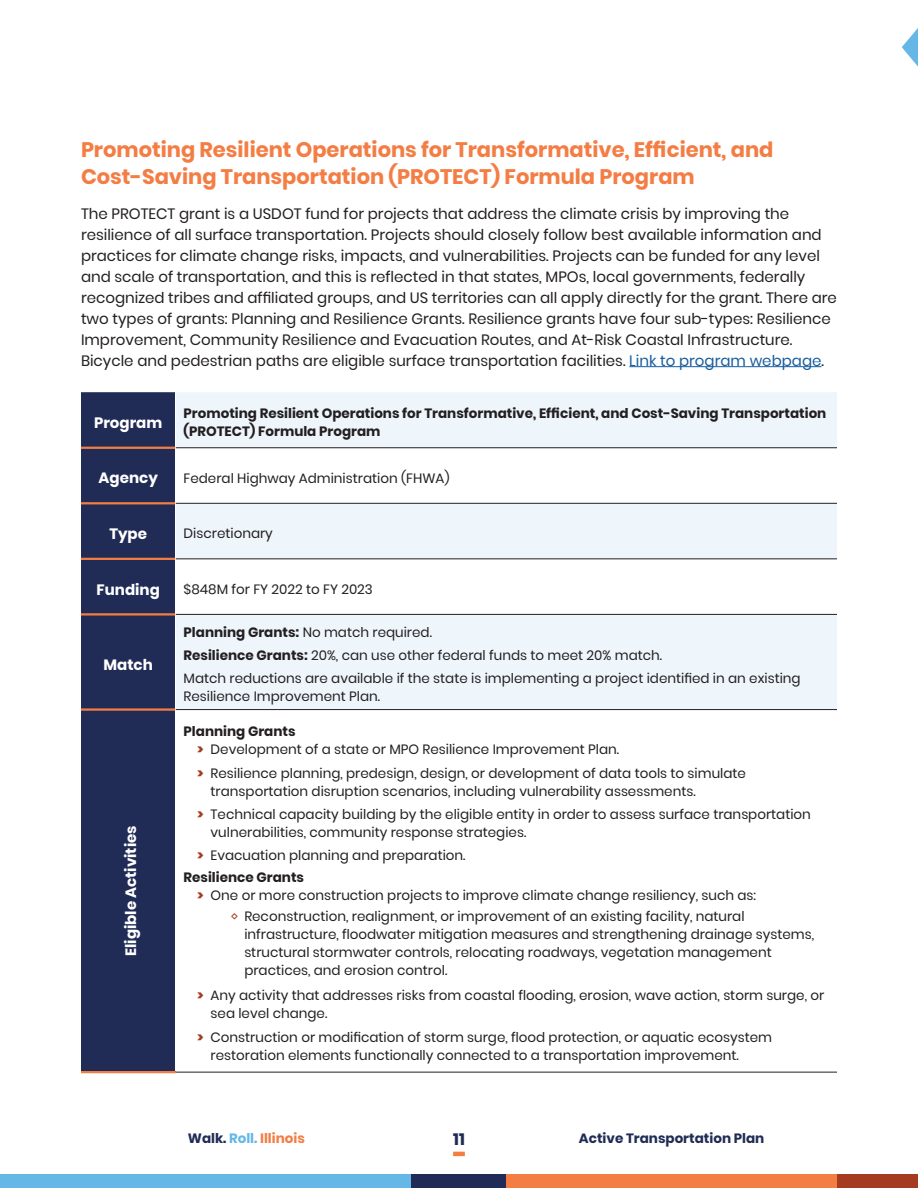
<style>
.page{position:relative;width:918px;height:1188px;background:#fff}
.page>*{position:absolute;margin:0;border:0;box-sizing:border-box;transform-origin:0 0}
.t1{font:700 21px/27px "Poppins";color:#f47d44}
.t2{font:700 16.5px "Poppins";color:#202c55}
.Body{font:15px/21px "Poppins";color:#231f20}
.Table_Header{font:700 15px "Poppins";color:#fff}
.Table_entry{font:13.5px/18px "Poppins";color:#231f20}
.Table_entry-2{font:700 13.5px/18px "Poppins";color:#231f20}
.t3{font:700 13.5px "Poppins";color:#202c55}
.t4{font:700 13.5px "Poppins";color:#f47d44}
.s1{color:#175d9e}
.s2{font-weight:700}
.s3{font-weight:800;color:#a53c22}
.s4{color:#a53c22}
.s5{color:#202c55}
.s6{color:#65b7e6}
</style>
<div class="page">
<div style="left:506px;top:1174px;width:331px;height:14px;background:#f47d44"></div>
<div style="left:0;top:1174px;width:412px;height:14px;background:#65b7e6"></div>
<div style="left:837px;top:1174px;width:81px;height:14px;background:#a53c22"></div>
<svg style="left:453px;top:1152px;width:12px;height:4px"></svg>
<div style="left:412px;top:1174px;width:94px;height:14px;background:#202c55"></div>
<svg style="left:902px;top:28px;width:16px;height:39px"></svg>
<hr style="left:629px;top:366px;width:192px;height:1px;background:#175d9e">
<div style="left:81px;top:392px;width:94px;height:679px;background:#202c55"></div>
<svg style="left:176px;top:392px;width:661px;height:317px;fill:#eef6fc"></svg>
<hr style="left:81px;top:447px;width:94px;height:2px;background:#f47d44">
<hr style="left:81px;top:613px;width:94px;height:3px;background:#f47d44">
<hr style="left:81px;top:708px;width:94px;height:3px;background:#f47d44">
<hr style="left:81px;top:1071px;width:95px;height:2px;background:#f47d44">
<hr style="left:176px;top:614px;width:661px;height:1px;background:#231f20">
<hr style="left:176px;top:709px;width:661px;height:1px;background:#231f20">
<hr style="left:176px;top:1072px;width:661px;height:1px;background:#231f20">
<hr style="left:176px;top:448px;width:661px;height:1px;background:#231f20">
<hr style="left:176px;top:503px;width:661px;height:1px;background:#231f20">
<hr style="left:176px;top:559px;width:661px;height:1px;background:#231f20">
<hr style="left:81px;top:502px;width:94px;height:2px;background:#f47d44">
<hr style="left:81px;top:558px;width:94px;height:2px;background:#f47d44">
<h3 class="t1" style="left:81px;top:136px;width:694px">Promoting Resilient Operations for Transformative, Efficient, and<br>Cost-Saving Transportation (PROTECT) Formula Program</h3>
<p class="Body" style="left:81px;top:203px;width:758px">The PROTECT grant is a USDOT fund for projects that address the climate crisis by improving the resilience of all surface transportation. Projects should closely follow best available information and practices for climate change risks, impacts, and vulnerabilities. Projects can be funded for any level and scale of transportation, and this is reflected in that states, MPOs, local governments, federally recognized tribes and affiliated groups, and US territories can all apply directly for the grant. There are two types of grants: Planning and Resilience Grants. Resilience grants have four sub-types: Resilience Improvement, Community Resilience and Evacuation Routes, and At-Risk Coastal Infrastructure.<br>Bicycle and pedestrian paths are eligible surface transportation facilities. <span class="s1">Link to program webpage</span>.</p>
<p class="Table_Header" style="left:94px;top:414px;width:70px">Program</p>
<p class="Table_entry-2" style="left:184px;top:404px;width:644px">Promoting Resilient Operations for Transformative, Efficient, and Cost-Saving Transportation (PROTECT) Formula Program</p>
<p class="Table_Header" style="left:99px;top:469px;width:61px">Agency</p>
<p class="Table_entry" style="left:184px;top:469px;width:268px">Federal Highway Administration (FHWA)</p>
<p class="Table_Header" style="left:109px;top:525px;width:39px">Type</p>
<p class="Table_entry" style="left:184px;top:525px;width:91px">Discretionary</p>
<p class="Table_Header" style="left:97px;top:581px;width:65px">Funding</p>
<p class="Table_entry" style="left:184px;top:580px;width:191px">$848M for FY 2022 to FY 2023</p>
<p class="Table_Header" style="left:104px;top:656px;width:51px">Match</p>
<p class="Table_Header" style="left:122px;top:956px;width:132px;rotate:-90deg">Eligible Activities</p>
<p class="Table_entry" style="left:184px;top:623px;width:250px"><span class="s2">Planning Grants:</span> No match required.</p>
<p class="Table_entry" style="left:184px;top:646px;width:480px"><span class="s2">Resilience Grants:</span> 20%, can use other federal funds to meet 20% match.</p>
<p class="Table_entry" style="left:184px;top:670px;width:619px">Match reductions are available if the state is implementing a project identified in an existing<br>Resilience Improvement Plan.</p>
<p class="Table_entry-2" style="left:184px;top:723px;width:114px">Planning Grants</p>
<p class="Table_entry" style="left:197px;top:741px;width:424px"><span class="s3">&gt;</span> Development of a state or MPO Resilience Improvement Plan.</p>
<p class="Table_entry" style="left:211px;top:764px;width:537px;text-indent:-14px"><span class="s3">&gt;</span> Resilience planning, predesign, design, or development of data tools to simulate transportation disruption scenarios, including vulnerability assessments.</p>
<p class="Table_entry" style="left:211px;top:805px;width:602px;text-indent:-14px"><span class="s3">&gt;</span> Technical capacity building by the eligible entity in order to assess surface transportation vulnerabilities, community response strategies.</p>
<p class="Table_entry" style="left:197px;top:847px;width:270px"><span class="s3">&gt;</span> Evacuation planning and preparation.</p>
<p class="Table_entry-2" style="left:184px;top:868px;width:122px">Resilience Grants</p>
<p class="Table_entry" style="left:197px;top:886px;width:560px"><span class="s3">&gt;</span> One or more construction projects to improve climate change resiliency, such as:</p>
<p class="Table_entry" style="left:244px;top:908px;width:571px;text-indent:-14px"><span class="s4">◊</span> Reconstruction, realignment, or improvement of an existing facility, natural infrastructure, floodwater mitigation measures and strengthening drainage systems, structural stormwater controls, relocating roadways, vegetation management practices, and erosion control.</p>
<p class="Table_entry" style="left:211px;top:987px;width:615px;text-indent:-14px"><span class="s3">&gt;</span> Any activity that addresses risks from coastal flooding, erosion, wave action, storm surge, or sea level change.</p>
<p class="Table_entry" style="left:211px;top:1028px;width:563px;text-indent:-14px"><span class="s3">&gt;</span> Construction or modification of storm surge, flood protection, or aquatic ecosystem restoration elements functionally connected to a transportation improvement.</p>
<p class="t4" style="left:188px;top:1131px;width:118px"><span class="s5">Walk.</span> <span class="s6">Roll.</span> Illinois</p>
<p class="t2" style="left:453px;top:1130px;width:13px">11</p>
<p class="t3" style="left:579px;top:1131px;width:187px">Active Transportation Plan</p>
</div>
